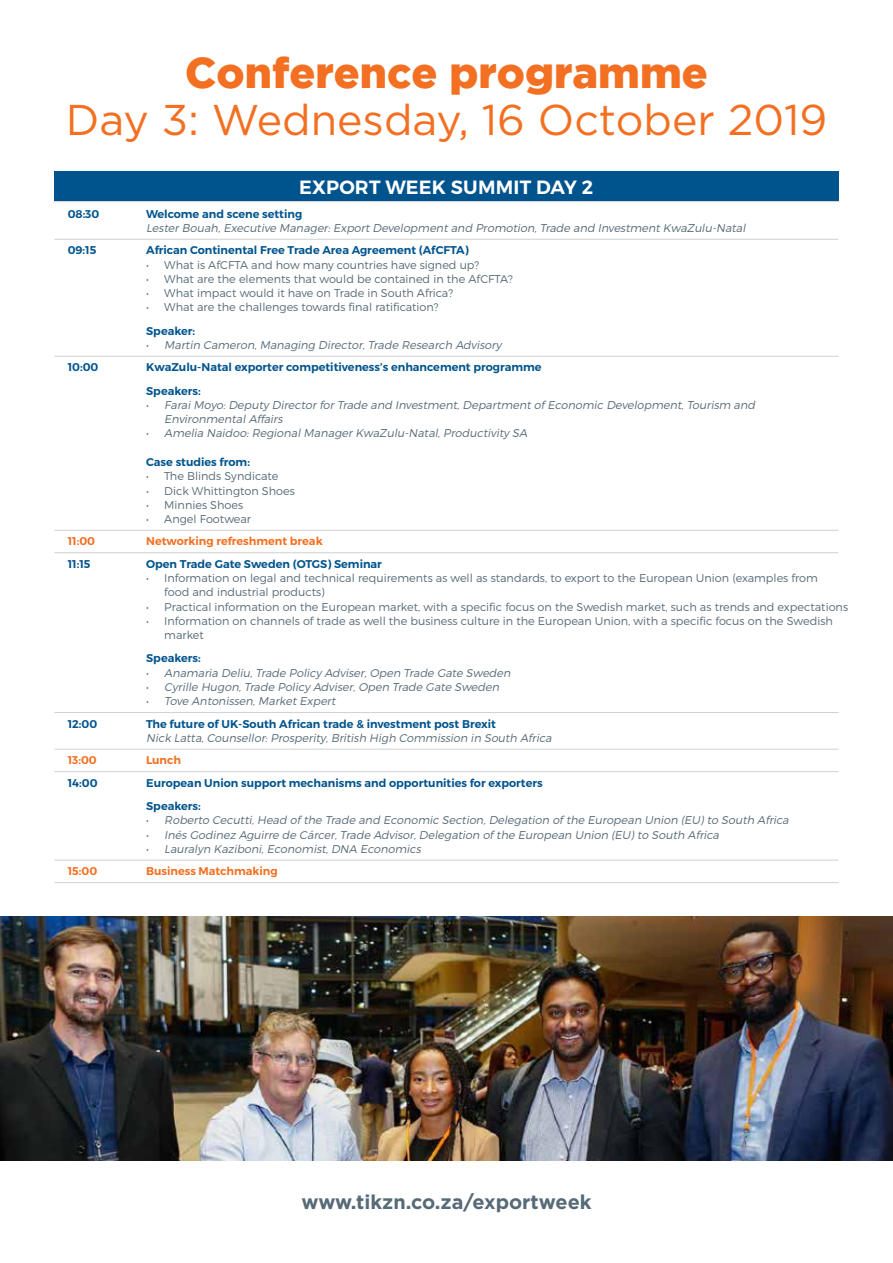
<style>
.page{position:relative;width:893px;height:1263px;background:#fff}
.page>*{position:absolute;margin:0;border:0;box-sizing:border-box;transform-origin:0 0}
.t1{font:43.05px "Gotham";color:#f36f21}
.t2{font:900 43.05px "Gotham";color:#f36f21}
.t3{font:700 19.95px "Gotham";color:#576a77}
.t4{font:600 19.2px "Montserrat";letter-spacing:.01em;color:#fff}
.t5{font:italic 300 11.25px/14.2px "Montserrat";color:#576a77}
.t6{font:300 11.25px/14.2px "Montserrat";color:#576a77}
.t7{font:600 11.25px/23.2px "Montserrat";color:#00548e}
.t8{font:600 11.25px "Montserrat";color:#f36f21}
.s1{font-style:normal}
</style>
<div class="page">
<hr style="left:54px;top:239px;width:784px;height:1px;background:#d1d3d4">
<hr style="left:54px;top:356px;width:784px;height:1px;background:#d1d3d4">
<hr style="left:54px;top:530px;width:784px;height:1px;background:#d1d3d4">
<hr style="left:54px;top:552px;width:784px;height:1px;background:#d1d3d4">
<hr style="left:54px;top:712px;width:784px;height:1px;background:#d1d3d4">
<hr style="left:54px;top:749px;width:784px;height:1px;background:#d1d3d4">
<hr style="left:54px;top:771px;width:784px;height:1px;background:#d1d3d4">
<hr style="left:54px;top:860px;width:784px;height:1px;background:#d1d3d4">
<hr style="left:54px;top:882px;width:784px;height:1px;background:#d1d3d4">
<div style="left:54px;top:171px;width:784px;height:30px;background:#00548e"></div>
<hr style="left:54px;top:201px;width:784px;height:1px;background:#d1d3d4">
<img style="left:0;top:916px;width:893px;height:244px">
<h1 class="t2" style="left:185px;top:48px;width:524px">Conference programme</h1>
<h1 class="t1" style="left:66px;top:92px;width:763px">Day 3: Wednesday, 16 October 2019</h1>
<h3 class="t4" style="left:299px;top:175px;width:296px">EXPORT WEEK SUMMIT DAY 2</h3>
<p class="t7" style="left:68px;top:202px;width:33px">08:30</p>
<p class="t7" style="left:146px;top:202px;width:158px">Welcome and scene setting</p>
<p class="t5" style="left:146px;top:221px;width:603px">Lester Bouah, Executive Manager: Export Development and Promotion, Trade and Investment KwaZulu-Natal</p>
<p class="t7" style="left:68px;top:239px;width:30px">09:15</p>
<p class="t7" style="left:146px;top:239px;width:324px">African Continental Free Trade Area Agreement (AfCFTA)</p>
<p class="t6" style="left:146px;top:257px;width:335px">• What is AfCFTA and how many countries have signed up?</p>
<p class="t6" style="left:146px;top:272px;width:368px">• What are the elements that would be contained in the AfCFTA?</p>
<p class="t6" style="left:146px;top:286px;width:308px">• What impact would it have on Trade in South Africa?</p>
<p class="t6" style="left:146px;top:300px;width:294px">• What are the challenges towards final ratification?</p>
<p class="t7" style="left:146px;top:319px;width:50px">Speaker:</p>
<p class="t5" style="left:146px;top:338px;width:357px"><span class="s1">•</span> Martin Cameron, Managing Director, Trade Research Advisory</p>
<p class="t7" style="left:68px;top:356px;width:32px">10:00</p>
<p class="t7" style="left:146px;top:356px;width:397px">KwaZulu-Natal exporter competitiveness’s enhancement programme<br>Speakers:</p>
<p class="t5" style="left:164px;top:398px;width:595px;text-indent:-18px"><span class="s1">•</span> Farai Moyo: Deputy Director for Trade and Investment, Department of Economic Development, Tourism and<br>Environmental Affairs</p>
<p class="t5" style="left:146px;top:426px;width:385px"><span class="s1">•</span> Amelia Naidoo: Regional Manager KwaZulu-Natal, Productivity SA</p>
<p class="t7" style="left:146px;top:450px;width:105px">Case studies from:</p>
<p class="t6" style="left:146px;top:469px;width:134px">• The Blinds Syndicate</p>
<p class="t6" style="left:146px;top:483px;width:150px">• Dick Whittington Shoes</p>
<p class="t6" style="left:146px;top:497px;width:99px">• Minnies Shoes</p>
<p class="t6" style="left:146px;top:512px;width:106px">• Angel Footwear</p>
<p class="t7" style="left:68px;top:552px;width:24px">11:15</p>
<p class="t7" style="left:146px;top:552px;width:237px">Open Trade Gate Sweden (OTGS) Seminar</p>
<p class="t6" style="left:164px;top:571px;width:655px;text-indent:-18px">• Information on legal and technical requirements as well as standards, to export to the European Union (examples from food and industrial products)</p>
<p class="t6" style="left:146px;top:599px;width:703px">• Practical information on the European market, with a specific focus on the Swedish market, such as trends and expectations</p>
<p class="t6" style="left:164px;top:614px;width:670px;text-indent:-18px">• Information on channels of trade as well the business culture in the European Union, with a specific focus on the Swedish market</p>
<p class="t7" style="left:146px;top:647px;width:56px">Speakers:</p>
<p class="t5" style="left:146px;top:665px;width:368px"><span class="s1">•</span> Anamaria Deliu, Trade Policy Adviser, Open Trade Gate Sweden</p>
<p class="t5" style="left:146px;top:680px;width:357px"><span class="s1">•</span> Cyrille Hugon, Trade Policy Adviser, Open Trade Gate Sweden</p>
<p class="t5" style="left:146px;top:694px;width:193px"><span class="s1">•</span> Tove Antonissen, Market Expert</p>
<p class="t8" style="left:68px;top:534px;width:29px">11:00</p>
<p class="t8" style="left:146px;top:534px;width:178px">Networking refreshment break</p>
<p class="t7" style="left:68px;top:712px;width:31px">12:00</p>
<p class="t7" style="left:146px;top:712px;width:351px">The future of UK-South African trade &amp; investment post Brexit</p>
<p class="t5" style="left:146px;top:730px;width:409px">Nick Latta, Counsellor: Prosperity, British High Commission in South Africa</p>
<p class="t8" style="left:68px;top:753px;width:31px">13:00</p>
<p class="t8" style="left:146px;top:753px;width:36px">Lunch</p>
<p class="t7" style="left:68px;top:771px;width:31px">14:00</p>
<p class="t7" style="left:146px;top:771px;width:398px">European Union support mechanisms and opportunities for exporters<br>Speakers:</p>
<p class="t5" style="left:146px;top:813px;width:646px"><span class="s1">•</span> Roberto Cecutti, Head of the Trade and Economic Section, Delegation of the European Union (EU) to South Africa</p>
<p class="t5" style="left:146px;top:827px;width:577px"><span class="s1">•</span> Inés Godinez Aguirre de Cárcer, Trade Advisor, Delegation of the European Union (EU) to South Africa</p>
<p class="t5" style="left:146px;top:841px;width:279px"><span class="s1">•</span> Lauralyn Kaziboni, Economist, DNA Economics</p>
<p class="t8" style="left:68px;top:864px;width:31px">15:00</p>
<p class="t8" style="left:146px;top:864px;width:133px">Business Matchmaking</p>
<h2 class="t3" style="left:301px;top:1189px;width:292px">www.tikzn.co.za/exportweek</h2>
</div>
